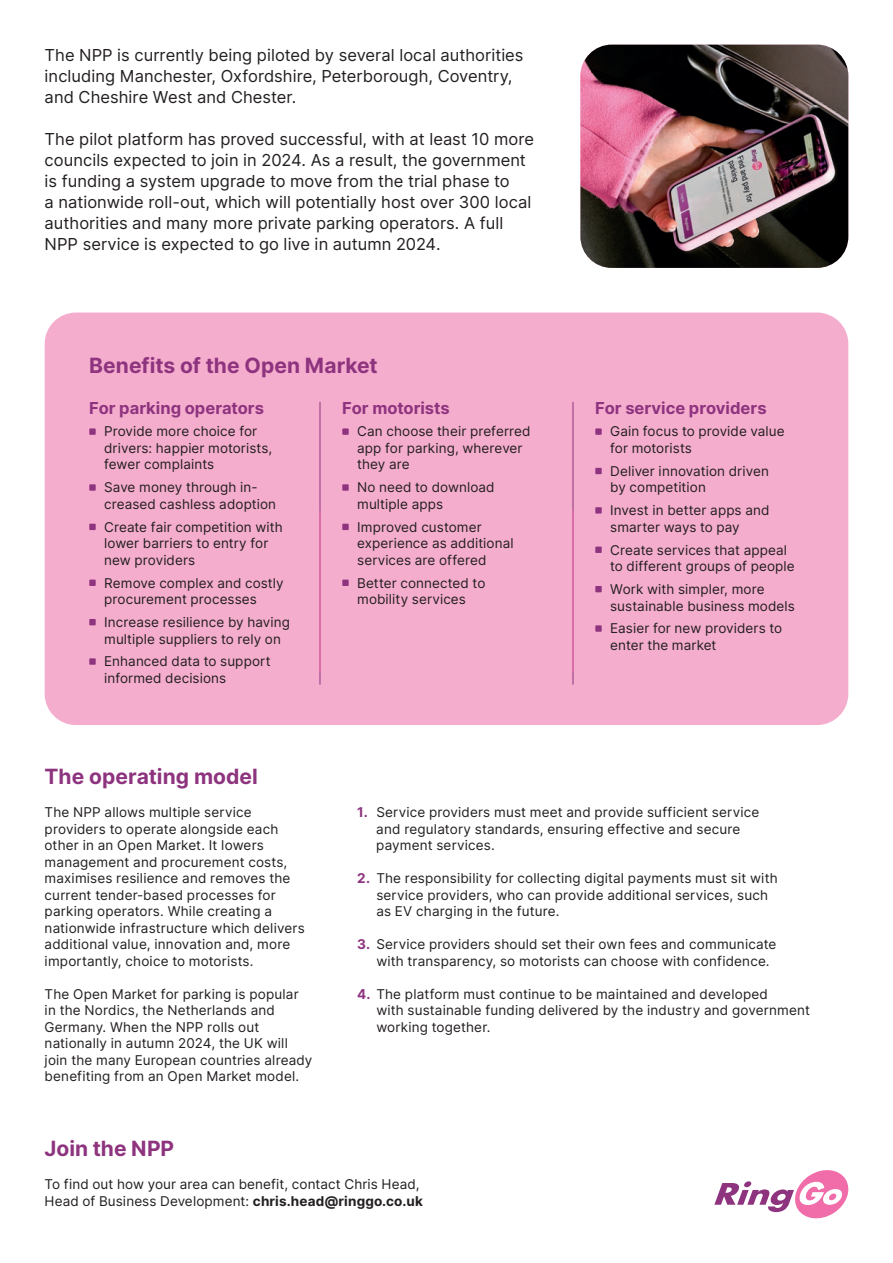
<style>
.page{position:relative;width:893px;height:1263px;background:#fff}
.page>*{position:absolute;margin:0;border:0;box-sizing:border-box;transform-origin:0 0}
.t1{font:700 21px "Inter";color:#8e347f}
.t2{font:16.5px/21px "Inter";color:#231f20}
.t3{font:700 16.5px "Inter";color:#8e347f}
.t4{font:13.5px/16.5px "Inter";letter-spacing:.01em;color:#231f20}
.s1{font-weight:700;color:#8e347f}
.s2{font-weight:700}
</style>
<div class="page">
<div style="left:45px;top:313px;width:803px;height:412px;background:#f5adce;border-radius:31px"></div>
<svg style="left:89px;top:428px;width:7px;height:7px"></svg>
<svg style="left:89px;top:484px;width:7px;height:7px"></svg>
<svg style="left:89px;top:524px;width:7px;height:6px"></svg>
<svg style="left:89px;top:580px;width:7px;height:6px"></svg>
<svg style="left:89px;top:619px;width:7px;height:6px"></svg>
<svg style="left:89px;top:658px;width:7px;height:7px"></svg>
<svg style="left:342px;top:428px;width:7px;height:7px"></svg>
<svg style="left:342px;top:484px;width:7px;height:7px"></svg>
<svg style="left:342px;top:524px;width:7px;height:6px"></svg>
<svg style="left:342px;top:580px;width:7px;height:6px"></svg>
<svg style="left:595px;top:428px;width:7px;height:7px"></svg>
<svg style="left:595px;top:468px;width:7px;height:6px"></svg>
<svg style="left:595px;top:507px;width:7px;height:7px"></svg>
<svg style="left:595px;top:547px;width:7px;height:6px"></svg>
<svg style="left:595px;top:586px;width:7px;height:6px"></svg>
<svg style="left:595px;top:625px;width:7px;height:7px"></svg>
<hr style="left:320px;top:402px;width:1px;height:283px;background:#8e347f">
<hr style="left:573px;top:402px;width:1px;height:283px;background:#8e347f">
<svg style="left:714px;top:1170px;width:135px;height:49px"></svg>
<img style="left:580px;top:45px;width:268px;height:223px">
<hr style="left:320px;top:510px;width:1px;height:162px;background:#f16daa">
<hr style="left:573px;top:510px;width:1px;height:162px;background:#f16daa">
<p class="t2" style="left:45px;top:44px;width:480px">The NPP is currently being piloted by several local authorities including Manchester, Oxfordshire, Peterborough, Coventry, and Cheshire West and Chester.</p>
<p class="t2" style="left:45px;top:128px;width:491px">The pilot platform has proved successful, with at least 10 more councils expected to join in 2024. As a result, the government is funding a system upgrade to move from the trial phase to<br>a nationwide roll-out, which will potentially host over 300 local authorities and many more private parking operators. A full NPP service is expected to go live in autumn 2024.</p>
<p class="t1" style="left:89px;top:350px;width:290px">Benefits of the Open Market</p>
<p class="t3" style="left:89px;top:396px;width:176px">For parking operators</p>
<p class="t4" style="left:104px;top:423px;width:170px">Provide more choice for drivers: happier motorists, fewer complaints</p>
<p class="t4" style="left:104px;top:479px;width:173px">Save money through in&shy;creased cashless adoption</p>
<p class="t4" style="left:104px;top:518px;width:180px">Create fair competition with lower barriers to entry for new providers</p>
<p class="t4" style="left:104px;top:574px;width:181px">Remove complex and costly procurement processes</p>
<p class="t4" style="left:104px;top:613px;width:187px">Increase resilience by having multiple suppliers to rely on</p>
<p class="t4" style="left:104px;top:653px;width:168px">Enhanced data to support informed decisions</p>
<p class="t3" style="left:342px;top:396px;width:109px">For motorists</p>
<p class="t4" style="left:357px;top:423px;width:175px">Can choose their preferred app for parking, wherever they are</p>
<p class="t4" style="left:357px;top:479px;width:139px">No need to download multiple apps</p>
<p class="t4" style="left:357px;top:518px;width:158px">Improved customer experience as additional services are offered</p>
<p class="t4" style="left:357px;top:574px;width:130px">Better connected to mobility services</p>
<p class="t3" style="left:595px;top:396px;width:173px">For service providers</p>
<p class="t4" style="left:610px;top:423px;width:176px">Gain focus to provide value for motorists</p>
<p class="t4" style="left:610px;top:462px;width:160px">Deliver innovation driven by competition</p>
<p class="t4" style="left:610px;top:502px;width:161px">Invest in better apps and smarter ways to pay</p>
<p class="t4" style="left:610px;top:541px;width:186px">Create services that appeal to different groups of people</p>
<p class="t4" style="left:610px;top:580px;width:186px">Work with simpler, more sustainable business models</p>
<p class="t4" style="left:610px;top:620px;width:173px">Easier for new providers to enter the market</p>
<p class="t1" style="left:45px;top:761px;width:215px">The operating model</p>
<p class="t4" style="left:45px;top:804px;width:262px">The NPP allows multiple service providers to operate alongside each other in an Open Market. It lowers management and procurement costs, maximises resilience and removes the current tender-based processes for parking operators. While creating a nationwide infrastructure which delivers additional value, innovation and, more importantly, choice to motorists.</p>
<p class="t4" style="left:45px;top:985px;width:269px">The Open Market for parking is popular in the Nordics, the Netherlands and Germany. When the NPP rolls out nationally in autumn 2024, the UK will join the many European countries already benefiting from an Open Market model.</p>
<p class="t4" style="left:376px;top:804px;width:384px;text-indent:-19px"><span class="s1">1.</span> Service providers must meet and provide sufficient service and regulatory standards, ensuring effective and secure payment services.</p>
<p class="t4" style="left:376px;top:870px;width:403px;text-indent:-19px"><span class="s1">2.</span> The responsibility for collecting digital payments must sit with service providers, who can provide additional services, such as EV charging in the future.</p>
<p class="t4" style="left:376px;top:936px;width:402px;text-indent:-19px"><span class="s1">3.</span> Service providers should set their own fees and communicate with transparency, so motorists can choose with confidence.</p>
<p class="t4" style="left:376px;top:985px;width:435px;text-indent:-19px"><span class="s1">4.</span> The platform must continue to be maintained and developed<br>with sustainable funding delivered by the industry and government working together.</p>
<p class="t1" style="left:45px;top:1133px;width:131px">Join the NPP</p>
<p class="t4" style="left:45px;top:1175px;width:380px">To find out how your area can benefit, contact Chris Head,<br>Head of Business Development: <span class="s2">chris.head@ringgo.co.uk</span></p>
</div>
